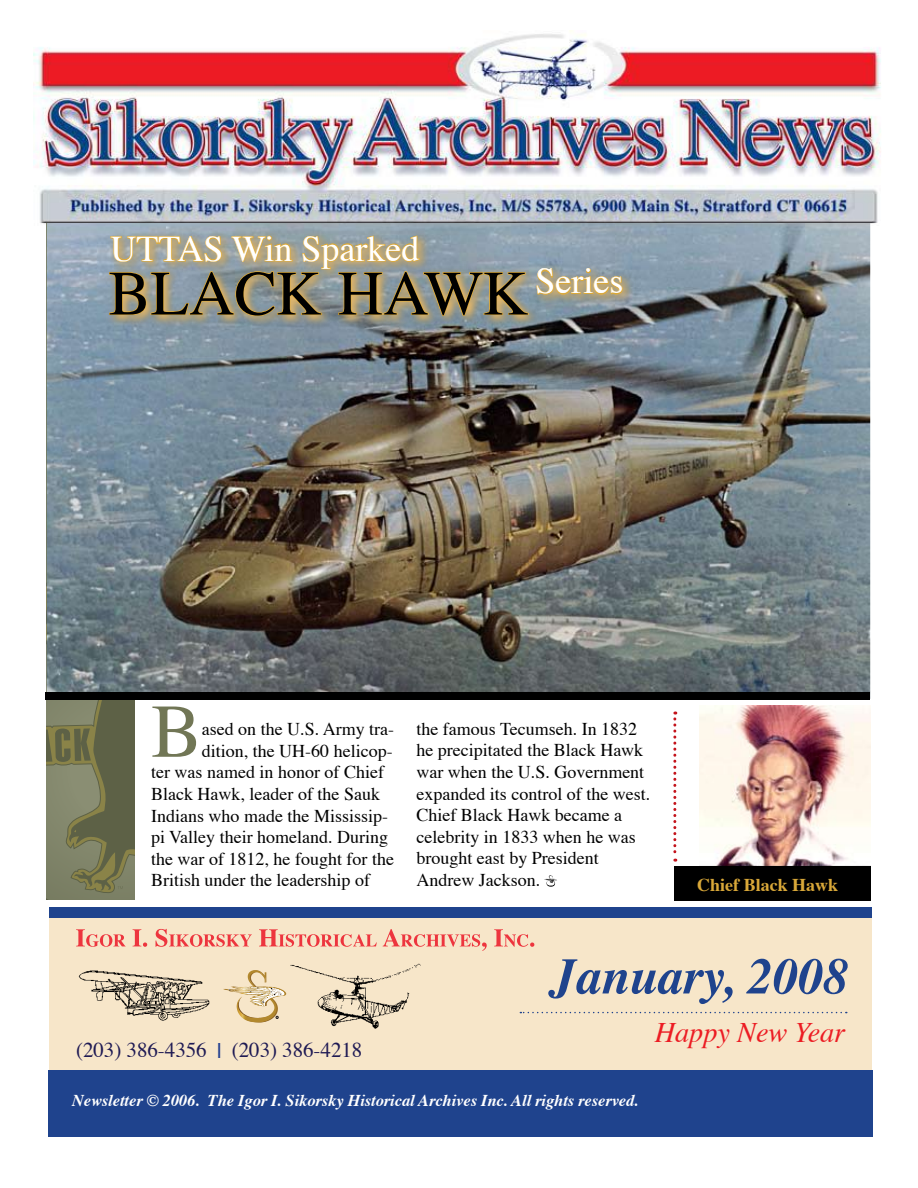
<style>
.page{position:relative;width:918px;height:1188px;background:#fff}
.page>*{position:absolute;margin:0;border:0;box-sizing:border-box;transform-origin:0 0}
.t1{font:75.9px "Times";color:#717655}
.t2{font:63px "Times";color:#000}
.t3{font:italic 700 51px "Times";letter-spacing:-.005em;color:#1f438d}
.t4{font:36px "Times";color:#fff}
.t5{font:italic 28.35px "Times";color:#ec1c23}
.t6{font:21px "Times";color:#1f1a54}
.t7{font:18px/21.6px "Times";color:#000}
.t8{font:700 18px "Times";color:#d9a839}
.t9{font:italic 700 16.5px "Times";letter-spacing:-.005em;color:#fff}
.s1{font-family:"Helvetica Neue";font-stretch:condensed;color:#23408f}
</style>
<div class="page">
<div style="left:49px;top:909px;width:822px;height:166px;background:#f7e6c9"></div>
<svg style="left:227px;top:982px;width:58px;height:37px"></svg>
<img style="left:78px;top:970px;width:132px;height:51px">
<svg style="left:76px;top:929px;width:458px;height:22px"></svg>
<div style="left:48px;top:1070px;width:825px;height:66px;background:#1f438d"></div>
<div style="left:49px;top:907px;width:822px;height:11px;background:#1f438d"></div>
<img style="left:290px;top:963px;width:131px;height:66px">
<svg style="left:520px;top:1012px;width:327px;height:1px"></svg>
<svg style="left:47px;top:700px;width:88px;height:200px;background:#737656"></svg>
<img style="left:47px;top:222px;width:823px;height:471px">
<svg style="left:544px;top:875px;width:13px;height:12px"></svg>
<img style="left:699px;top:706px;width:171px;height:161px">
<div style="left:675px;top:867px;width:196px;height:34px;background:#000"></div>
<img style="left:33px;top:30px;width:848px;height:192px">
<div style="left:45px;top:693px;width:825px;height:7px;background:#000"></div>
<svg style="left:105px;top:229px;width:530px;height:100px;background:#838f95"></svg>
<svg style="left:109px;top:231px;width:420px;height:85px;background:#a9a184"></svg>
<svg style="left:536px;top:268px;width:87px;height:27px;background:#b3a375"></svg>
<svg style="left:673px;top:712px;width:3px;height:150px"></svg>
<h3 class="t4" style="left:110px;top:226px;width:311px">UTTAS Win Sparked</h3>
<h2 class="t2" style="left:109px;top:254px;width:517px">BLACK HAWK <sup>Series</sup></h2>
<h1 class="t1" style="left:151px;top:683px;width:52px">B</h1>
<p class="t7" style="left:202px;top:719px;width:194px">ased on the U.S. Army tra-</p>
<p class="t7" style="left:202px;top:741px;width:192px">dition, the UH-60 helicop-</p>
<p class="t7" style="left:151px;top:763px;width:234px">ter was named in honor of Chief</p>
<p class="t7" style="left:151px;top:784px;width:230px">Black Hawk, leader of the Sauk</p>
<p class="t7" style="left:151px;top:806px;width:238px">Indians who made the Mississip-</p>
<p class="t7" style="left:151px;top:827px;width:239px">pi Valley their homeland. During</p>
<p class="t7" style="left:151px;top:849px;width:244px">the war of 1812, he fought for the</p>
<p class="t7" style="left:151px;top:871px;width:220px">British under the leadership of</p>
<p class="t7" style="left:416px;top:719px;width:235px">the famous Tecumseh. In 1832 he precipitated the Black Hawk war when the U.S. Government expanded its control of the west.<br>Chief Black Hawk became a celebrity in 1833 when he was brought east by President<br>Andrew Jackson.</p>
<p class="t8" style="left:697px;top:873px;width:143px">Chief Black Hawk</p>
<h3 class="t3" style="left:551px;top:943px;width:300px">January, 2008</h3>
<h3 class="t5" style="left:655px;top:1015px;width:192px">Happy New Year</h3>
<p class="t6" style="left:76px;top:1036px;width:288px">(203) 386-4356 <span class="s1">I</span> (203) 386-4218</p>
<p class="t9" style="left:72px;top:1090px;width:568px">Newsletter © 2006. The Igor I. Sikorsky Historical Archives Inc. All rights reserved.</p>
</div>
